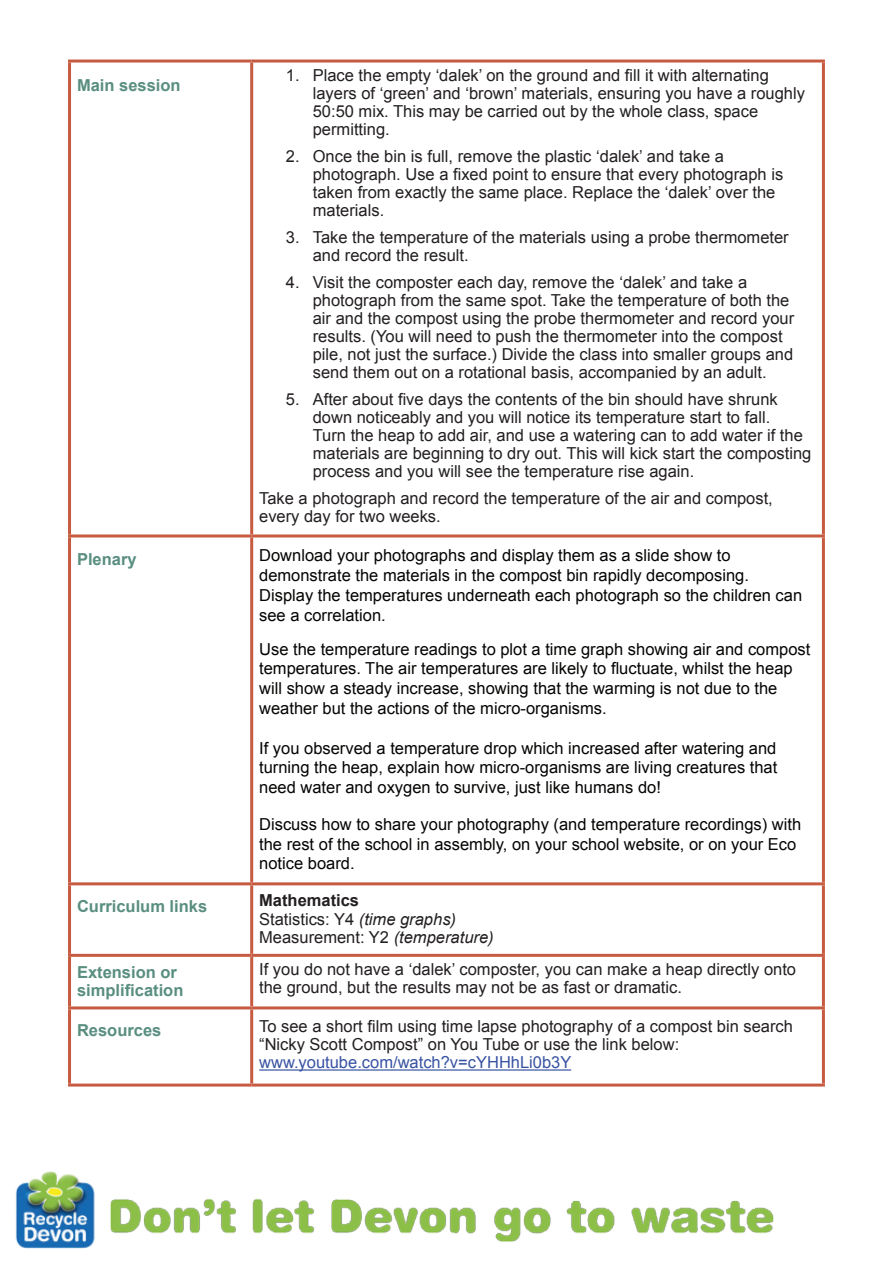
<style>
.page{position:relative;width:893px;height:1263px;background:#fff}
.page>*{position:absolute;margin:0;border:0;box-sizing:border-box;transform-origin:0 0}
.t1{font:16.5px/18px "Arial";color:#231f20}
.t2{font:16.5px/19.8px "Arial";color:#040503}
.t3{font:700 16.5px/18px "Arial";color:#598e80}
.s1{font-style:inherit}
.s2{font-weight:700}
.s3{font-style:italic}
.s4{color:#3853a3}
</style>
<div class="page">
<hr style="left:68px;top:60px;width:184px;height:3px;background:#c75b41">
<hr style="left:68px;top:63px;width:3px;height:471px;background:#c75b41">
<hr style="left:252px;top:60px;width:573px;height:3px;background:#c75b41">
<hr style="left:250px;top:63px;width:3px;height:471px;background:#c75b41">
<hr style="left:822px;top:63px;width:3px;height:471px;background:#c75b41">
<hr style="left:68px;top:534px;width:184px;height:3px;background:#c75b41">
<hr style="left:68px;top:537px;width:3px;height:345px;background:#c75b41">
<hr style="left:252px;top:534px;width:573px;height:3px;background:#c75b41">
<hr style="left:250px;top:537px;width:3px;height:345px;background:#c75b41">
<hr style="left:822px;top:537px;width:3px;height:345px;background:#c75b41">
<hr style="left:68px;top:882px;width:184px;height:3px;background:#c75b41">
<hr style="left:68px;top:885px;width:3px;height:69px;background:#c75b41">
<hr style="left:252px;top:882px;width:573px;height:3px;background:#c75b41">
<hr style="left:250px;top:885px;width:3px;height:69px;background:#c75b41">
<hr style="left:822px;top:885px;width:3px;height:69px;background:#c75b41">
<hr style="left:68px;top:954px;width:184px;height:3px;background:#c75b41">
<hr style="left:68px;top:957px;width:3px;height:49px;background:#c75b41">
<hr style="left:252px;top:954px;width:573px;height:3px;background:#c75b41">
<hr style="left:250px;top:957px;width:3px;height:49px;background:#c75b41">
<hr style="left:822px;top:957px;width:3px;height:49px;background:#c75b41">
<hr style="left:68px;top:1006px;width:184px;height:3px;background:#c75b41">
<hr style="left:68px;top:1009px;width:3px;height:74px;background:#c75b41">
<hr style="left:252px;top:1006px;width:573px;height:3px;background:#c75b41">
<hr style="left:250px;top:1009px;width:3px;height:74px;background:#c75b41">
<hr style="left:822px;top:1009px;width:3px;height:74px;background:#c75b41">
<hr style="left:68px;top:1083px;width:184px;height:3px;background:#c75b41">
<hr style="left:252px;top:1083px;width:573px;height:3px;background:#c75b41">
<hr style="left:259px;top:1069px;width:312px;height:1px;background:#3853a3">
<img style="left:110px;top:1198px;width:664px;height:44px">
<img style="left:15px;top:1171px;width:80px;height:78px">
<p class="t3" style="left:77px;top:76px;width:105px">Main session</p>
<p class="t1" style="left:313px;top:66px;width:494px;text-indent:-27px">1. Place the empty ‘<span class="s1">d</span>alek’ on the ground and fill it with alternating layers of ‘green’ and ‘brown’ materials, ensuring you have a roughly 50:50 mix. This may be carried out by the whole class, space permitting.</p>
<p class="t1" style="left:313px;top:147px;width:472px;text-indent:-27px">2. Once the bin is full, remove the plastic ‘<span class="s1">d</span>alek’ and take a photograph. Use a fixed point to ensure that every photograph is taken from exactly the same place. Replace the ‘<span class="s1">d</span>alek’ over the materials.</p>
<p class="t1" style="left:313px;top:228px;width:477px;text-indent:-27px">3. Take the temperature of the materials using a probe thermometer and record the result.</p>
<p class="t1" style="left:313px;top:273px;width:483px;text-indent:-27px">4. Visit the composter each day, remove the ‘<span class="s1">d</span>alek’ and take a photograph from the same spot. Take the temperature of both the air and the compost using the probe thermometer and record your results. (You will need to push the thermometer into the compost pile, not just the surface.) Divide the class into smaller groups and send them out on a rotational basis, accompanied by an adult.</p>
<p class="t1" style="left:313px;top:390px;width:500px;text-indent:-27px">5. After about five days the contents of the bin should have shrunk down noticeably and you will notice its temperature start to fall.<br>Turn the heap to add air, and use a watering can to add water if the materials are beginning to dry out. This will kick start the composting process and you will see the temperature rise again.</p>
<p class="t1" style="left:259px;top:489px;width:515px">Take a photograph and record the temperature of the air and compost, every day for two weeks.</p>
<p class="t3" style="left:77px;top:551px;width:61px">Plenary</p>
<p class="t2" style="left:259px;top:546px;width:544px">Download your photographs and display them as a slide show to demonstrate the materials in the compost bin rapidly decomposing.<br>Display the temperatures underneath each photograph so the children can see a correlation.</p>
<p class="t2" style="left:259px;top:639px;width:553px">Use the temperature readings to plot a time graph showing air and compost temperatures. The air temperatures are likely to fluctuate, whilst the heap will show a steady increase, showing that the warming is not due to the weather but the actions of the micro-organisms.</p>
<p class="t2" style="left:259px;top:738px;width:520px;text-align:justify">If you observed a temperature drop which increased after watering and turning the heap, explain how micro-organisms are living creatures that need water and oxygen to survive, just like humans do!</p>
<p class="t2" style="left:259px;top:814px;width:543px">Discuss how to share your photography (and temperature recordings) with the rest of the school in assembly, on your school website, or on your Eco notice board.</p>
<p class="t3" style="left:77px;top:898px;width:132px">Curriculum links</p>
<p class="t1" style="left:259px;top:892px;width:236px"><span class="s2">Mathematics<br></span>Statistics: Y4 <span class="s3">(time graphs)<br></span>Measurement: Y2 <span class="s3">(temperature)</span></p>
<p class="t3" style="left:77px;top:963px;width:108px">Extension or simplification</p>
<p class="t1" style="left:259px;top:960px;width:538px">If you do not have a ‘<span class="s1">d</span>alek’ composter, you can make a heap directly onto the ground, but the results may not be as fast or dramatic.</p>
<p class="t3" style="left:77px;top:1022px;width:86px">Resources</p>
<p class="t1" style="left:259px;top:1017px;width:535px">To see a short film using time lapse photography of a compost bin search “Nicky Scott Compost” on You Tube or use the link below: <span class="s4">www.youtube.com/watch?v=cYHHhLi0b3Y</span></p>
</div>
